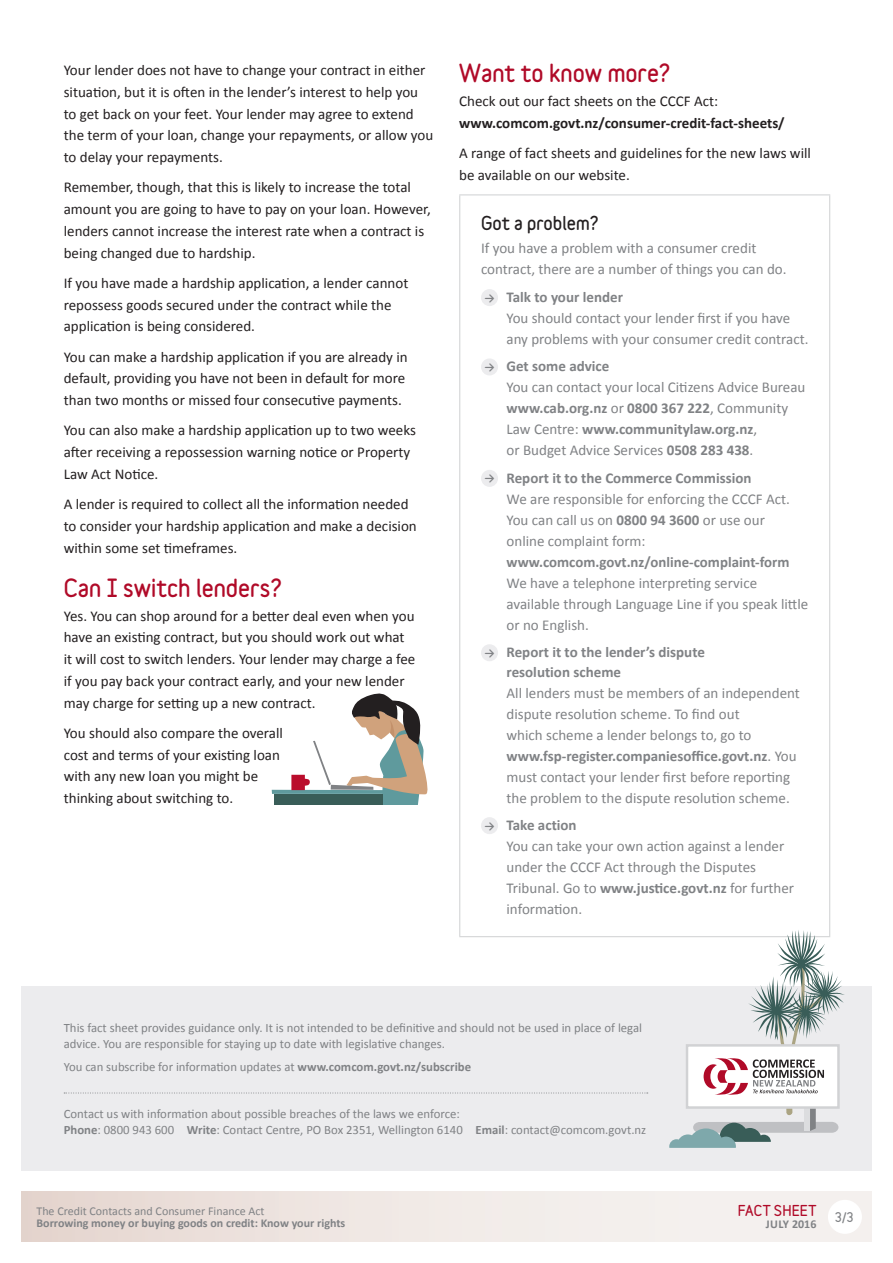
<style>
.page{position:relative;width:893px;height:1263px;background:#fff}
.page>*{position:absolute;margin:0;border:0;box-sizing:border-box;transform-origin:0 0}
.H1{font:900 22.5px "Variable";color:#b00a28}
.H2{font:900 17.25px "Variable";color:#231f20}
.body{font:15px/21.8px "Calibri";color:#231f20}
.Panel__bullet{font:15px/21px "Calibri";color:#808285}
.Panel-bold_subhead{font:700 15px/19.5px "Calibri";color:#808285}
.body-2{font:700 15px/21.8px "Calibri";color:#231f20}
.Panel__body{font:15px/21px "Calibri";color:#808285}
.Panel__bullet-2{font:700 15px "Calibri";color:#808285}
.t1{font:900 13.5px "Variable";letter-spacing:.005em;color:#b00a28}
.t2{font:12.75px/16.5px "Calibri";color:#808285}
.t3{font:700 12px "Calibri";color:#808285}
.t4{font:12px "Calibri";color:#808285}
.bullet_L1_arrow{font:900 12px "Variable";color:#808285}
.s1{font-weight:400}
.s2{font-weight:700}
</style>
<div class="page">
<svg style="left:21px;top:1192px;width:851px;height:50px"></svg>
<div style="left:828px;top:1200px;width:34px;height:34px;background:#fff;border-radius:50%"></div>
<div style="left:21px;top:986px;width:851px;height:184px;background:#ececee"></div>
<svg style="left:64px;top:1092px;width:584px;height:1px"></svg>
<hr style="left:459px;top:194px;width:371px;height:1px;background:#d1d2d4">
<hr style="left:459px;top:195px;width:1px;height:741px;background:#d1d2d4">
<hr style="left:829px;top:195px;width:1px;height:741px;background:#d1d2d4">
<hr style="left:459px;top:936px;width:371px;height:1px;background:#d1d2d4">
<div style="left:481px;top:289px;width:17px;height:17px;background:#ececee;border-radius:50%"></div>
<div style="left:481px;top:358px;width:17px;height:17px;background:#ececee;border-radius:50%"></div>
<div style="left:481px;top:470px;width:17px;height:17px;background:#ececee;border-radius:50%"></div>
<div style="left:481px;top:644px;width:17px;height:17px;background:#ececee;border-radius:50%"></div>
<div style="left:481px;top:817px;width:17px;height:17px;background:#ececee;border-radius:50%"></div>
<svg style="left:272px;top:693px;width:156px;height:111px"></svg>
<svg style="left:669px;top:929px;width:176px;height:219px"></svg>
<p class="body" style="left:64px;top:59px;width:371px">Your lender does not have to change your contract in either situation, but it is often in the lender’s interest to help you to get back on your feet. Your lender may agree to extend the term of your loan, change your repayments, or allow you to delay your repayments.</p>
<p class="body" style="left:64px;top:176px;width:369px">Remember, though, that this is likely to increase the total amount you are going to have to pay on your loan. However, lenders cannot increase the interest rate when a contract is being changed due to hardship.</p>
<p class="body" style="left:64px;top:272px;width:346px">If you have made a hardship application, a lender cannot repossess goods secured under the contract while the application is being considered.</p>
<p class="body" style="left:64px;top:346px;width:346px">You can make a hardship application if you are already in default, providing you have not been in default for more than two months or missed four consecutive payments.</p>
<p class="body" style="left:64px;top:419px;width:354px">You can also make a hardship application up to two weeks after receiving a repossession warning notice or Property<br>Law Act Notice.</p>
<p class="body" style="left:64px;top:493px;width:355px">A lender is required to collect all the information needed to consider your hardship application and make a decision within some set timeframes.</p>
<p class="H1" style="left:64px;top:573px;width:220px">Can I switch lenders?</p>
<p class="body" style="left:64px;top:605px;width:353px">Yes. You can shop around for a better deal even when you have an existing contract, but you should work out what it will cost to switch lenders. Your lender may charge a fee if you pay back your contract early, and your new lender may charge for setting up a new contract.</p>
<p class="body" style="left:64px;top:722px;width:221px">You should also compare the overall cost and terms of your existing loan with any new loan you might be thinking about switching to.</p>
<p class="H1" style="left:459px;top:58px;width:213px">Want to know more?</p>
<p class="body-2" style="left:459px;top:90px;width:327px"><span class="s1">Check out our fact sheets on the CCCF Act: </span>www.comcom.govt.nz/consumer-credit-fact-sheets/</p>
<p class="body" style="left:459px;top:142px;width:353px">A range of fact sheets and guidelines for the new laws will be available on our website.</p>
<p class="H2" style="left:481px;top:212px;width:119px">Got a problem?</p>
<p class="Panel__body" style="left:481px;top:238px;width:307px">If you have a problem with a consumer credit contract, there are a number of things you can do.</p>
<p class="bullet_L1_arrow" style="left:484px;top:290px;width:11px">→</p>
<p class="Panel__bullet-2" style="left:507px;top:287px;width:118px">Talk to your lender</p>
<p class="Panel__bullet" style="left:507px;top:307px;width:303px">You should contact your lender first if you have any problems with your consumer credit contract.</p>
<p class="bullet_L1_arrow" style="left:484px;top:359px;width:11px">→</p>
<p class="Panel-bold_subhead" style="left:507px;top:356px;width:104px">Get some advice</p>
<p class="Panel__bullet" style="left:507px;top:377px;width:300px">You can contact your local Citizens Advice Bureau <span class="s2">www.cab.org.nz</span> or <span class="s2">0800 367 222</span>, Community Law Centre: <span class="s2">www.communitylaw.org.nz</span>,<br>or Budget Advice Services <span class="s2">0508 283 438</span>.</p>
<p class="bullet_L1_arrow" style="left:484px;top:470px;width:11px">→</p>
<p class="Panel-bold_subhead" style="left:507px;top:468px;width:246px">Report it to the Commerce Commission</p>
<p class="Panel__bullet" style="left:507px;top:488px;width:303px">We are responsible for enforcing the CCCF Act.<br>You can call us on <span class="s2">0800 94 3600</span> or use our<br>online complaint form: <span class="s2">www.comcom.govt.nz/online-complaint-form </span>We have a telephone interpreting service available through Language Line if you speak little or no English.</p>
<p class="bullet_L1_arrow" style="left:484px;top:645px;width:11px">→</p>
<p class="Panel-bold_subhead" style="left:507px;top:642px;width:200px">Report it to the lender’s dispute resolution scheme</p>
<p class="Panel__bullet" style="left:507px;top:682px;width:295px">All lenders must be members of an independent dispute resolution scheme. To find out<br>which scheme a lender belongs to, go to <span class="s2">www.fsp-register.companiesoffice.govt.nz</span>. You must contact your lender first before reporting the problem to the dispute resolution scheme.</p>
<p class="bullet_L1_arrow" style="left:484px;top:818px;width:11px">→</p>
<p class="Panel-bold_subhead" style="left:507px;top:815px;width:72px">Take action</p>
<p class="Panel__bullet" style="left:507px;top:835px;width:289px">You can take your own action against a lender under the CCCF Act through the Disputes Tribunal. Go to <span class="s2">www.justice.govt.nz</span> for further information.</p>
<p class="t2" style="left:64px;top:1019px;width:580px">This fact sheet provides guidance only. It is not intended to be definitive and should not be used in place of legal advice. You are responsible for staying up to date with legislative changes.</p>
<p class="t2" style="left:64px;top:1059px;width:409px">You can subscribe for information updates at <span class="s2">www.comcom.govt.nz/subscribe</span></p>
<p class="t2" style="left:64px;top:1105px;width:584px">Contact us with information about possible breaches of the laws we enforce:<br><span class="s2">Phone</span>: 0800 943 600 <span class="s2">Write</span>: Contact Centre, PO Box 2351, Wellington 6140 <span class="s2">Email</span>: contact@comcom.govt.nz</p>
<p class="t4" style="left:36px;top:1204px;width:230px">The Credit Contacts and Consumer Finance Act</p>
<p class="t3" style="left:36px;top:1216px;width:310px">Borrowing money or buying goods on credit: Know your rights</p>
<p class="t1" style="left:738px;top:1202px;width:80px">FACT SHEET</p>
<p class="t3" style="left:766px;top:1217px;width:52px">JULY 2016</p>
<p class="bullet_L1_arrow" style="left:835px;top:1209px;width:20px">3/3</p>
</div>
